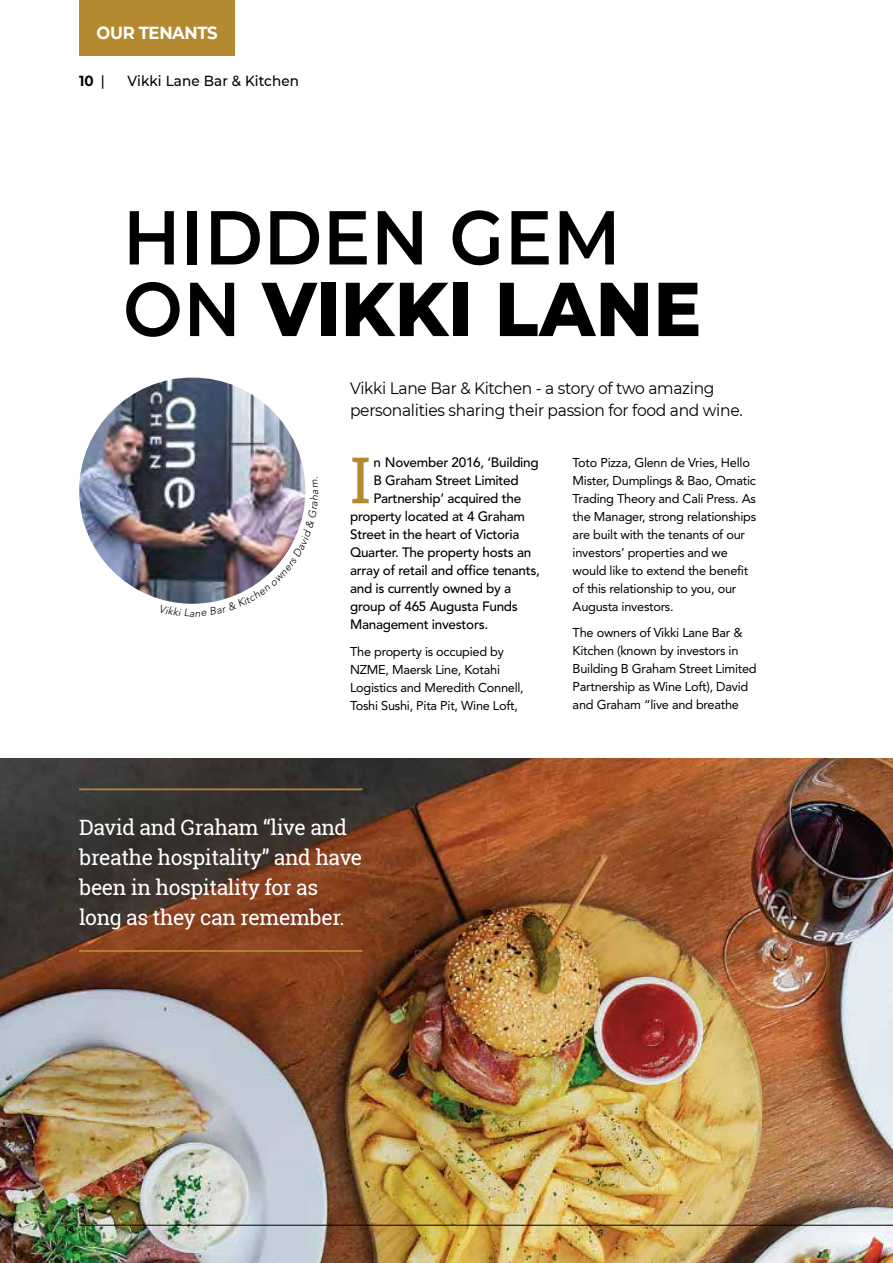
<style>
.page{position:relative;width:893px;height:1263px;background:#fff}
.page>*{position:absolute;margin:0;border:0;box-sizing:border-box;transform-origin:0 0}
.t1{font:600 76.2px/71.6px "Montserrat";letter-spacing:.01em;color:#000;scale:.93 1}
.t2{font:64.2px "Roboto Slab";color:#b48a31}
.t3{font:21.15px/30px "Roboto Slab";letter-spacing:-.02em;color:#fff}
.t4{font:700 17.55px "Montserrat";letter-spacing:-.02em;color:#fff;scale:.94 1}
.t5{font:16.5px/22.5px "Montserrat";letter-spacing:-.02em;color:#000;scale:.94 1}
.t6{font:500 14.55px "Montserrat";letter-spacing:.01em;color:#000;scale:.93 1}
.t7{font:700 14.55px "Montserrat";color:#000;scale:.93 1}
.t8{font:500 13.5px "Avenir";letter-spacing:-.02em;color:#000}
.t9{font:12.75px/18px "Avenir";letter-spacing:-.02em;color:#000}
.s1{font-weight:500}
.s2{font-weight:800}
</style>
<div class="page">
<hr style="left:892px;top:595px;width:1px;height:668px;background:#ededee">
<img style="left:0;top:758px;width:893px;height:505px">
<img style="left:79px;top:378px;width:226px;height:226px;border-radius:113px">
<hr style="left:79px;top:788px;width:283px;height:2px;background:#b48a31">
<hr style="left:79px;top:950px;width:283px;height:2px;background:#b48a31">
<div style="left:79px;top:0;width:156px;height:55px;background:#b48a31"></div>
<hr style="left:79px;top:1225px;width:814px;height:1px;background:#000">
<img style="left:160px;top:477px;width:146px;height:127px">
<h3 class="t4" style="left:96px;top:20px;width:131px">OUR TENANTS</h3>
<p class="t7" style="left:79px;top:70px;width:29px">10 <span class="s1">|</span></p>
<p class="t6" style="left:128px;top:70px;width:186px">Vikki Lane Bar &amp; Kitchen</p>
<h1 class="t1" style="left:123px;top:198px;width:623px">HIDDEN GEM<br>ON <span class="s2">VIKKI LANE</span></h1>
<p class="t5" style="left:350px;top:376px;width:419px">Vikki Lane Bar &amp; Kitchen - a story of two amazing personalities sharing their passion for food and wine.</p>
<h2 class="t2" style="left:350px;top:436px;width:22px">I</h2>
<p class="t8" style="left:373px;top:455px;width:167px">n November 2016, ‘Building</p>
<p class="t8" style="left:373px;top:473px;width:147px">B Graham Street Limited</p>
<p class="t8" style="left:373px;top:491px;width:149px">Partnership’ acquired the</p>
<p class="t8" style="left:350px;top:509px;width:176px">property located at 4 Graham</p>
<p class="t8" style="left:350px;top:527px;width:171px">Street in the heart of Victoria</p>
<p class="t8" style="left:350px;top:545px;width:183px">Quarter. The property hosts an</p>
<p class="t8" style="left:350px;top:563px;width:191px">array of retail and office tenants,</p>
<p class="t8" style="left:350px;top:581px;width:163px">and is currently owned by a</p>
<p class="t8" style="left:350px;top:599px;width:169px">group of 465 Augusta Funds</p>
<p class="t8" style="left:350px;top:617px;width:140px">Management investors.</p>
<p class="t9" style="left:350px;top:642px;width:175px">The property is occupied by<br>NZME, Maersk Line, Kotahi<br>Logistics and Meredith Connell,<br>Toshi Sushi, Pita Pit, Wine Loft,</p>
<p class="t9" style="left:573px;top:453px;width:185px">Toto Pizza, Glenn de Vries, Hello<br>Mister, Dumplings &amp; Bao, Omatic<br>Trading Theory and Cali Press. As the Manager, strong relationships are built with the tenants of our investors’ properties and we would like to extend the benefit of this relationship to you, our<br>Augusta investors.</p>
<p class="t9" style="left:573px;top:624px;width:186px">The owners of Vikki Lane Bar &amp;<br>Kitchen (known by investors in<br>Building B Graham Street Limited<br>Partnership as Wine Loft), David and Graham “live and breathe</p>
<h3 class="t3" style="left:79px;top:812px;width:285px">David and Graham “live and breathe hospitality” and have been in hospitality for as long as they can remember.</h3>
</div>
